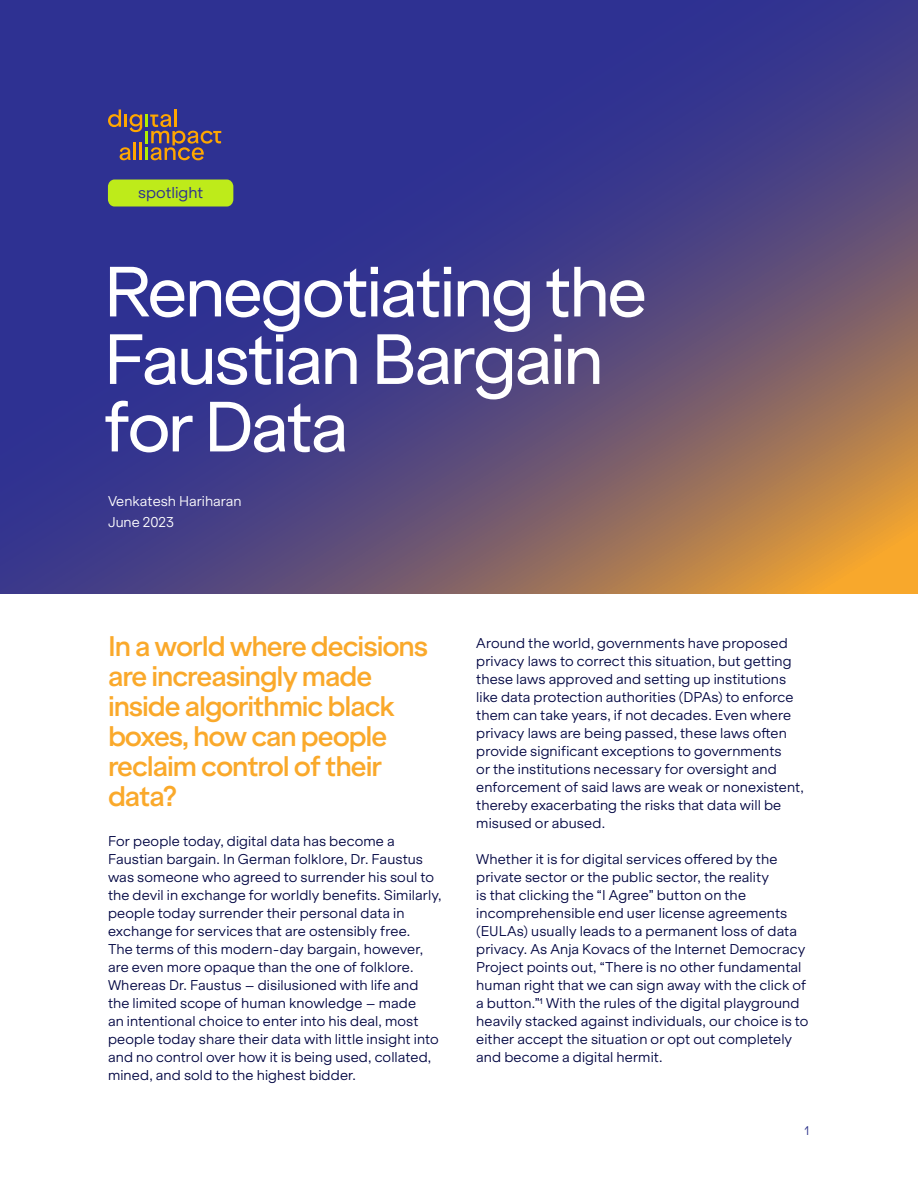
<style>
.page{position:relative;width:918px;height:1188px;background:#fff}
.page>*{position:absolute;margin:0;border:0;box-sizing:border-box;transform-origin:0 0}
.t1{font:67.5px/67.5px "ES Klarheit Grotesk";letter-spacing:-.04em;color:#fff}
.t2{font:600 27px/30px "ES Klarheit Grotesk";letter-spacing:-.04em;color:#faa92b}
.t3{font:15px "ES Klarheit Grotesk";letter-spacing:.005em;color:#2e3192}
.t4{font:300 13.5px/18px "ES Klarheit Grotesk";letter-spacing:.01em;color:#000542}
.t5{font:300 13.5px/21px "ES Klarheit Grotesk";color:#fff}
.t6{font:300 12px "ES Klarheit Grotesk";color:#2e348b}
</style>
<div class="page">
<svg style="left:0;top:0;width:918px;height:594px;background:#4f4481"></svg>
<svg style="left:108px;top:109px;width:113px;height:51px;background:#604f6d"></svg>
<div style="left:108px;top:180px;width:125px;height:27px;background:#beeb1a;border-radius:7px"></div>
<p class="t3" style="left:138px;top:180px;width:67px">spotlight</p>
<h1 class="t1" style="left:104px;top:251px;width:545px">Renegotiating the<br>Faustian Bargain for Data</h1>
<p class="t5" style="left:108px;top:489px;width:135px">Venkatesh Hariharan<br>June 2023</p>
<h2 class="t2" style="left:108px;top:629px;width:322px">In a world where decisions are increasingly made inside algorithmic black boxes, how can people reclaim control of their data?</h2>
<p class="t4" style="left:108px;top:831px;width:335px">For people today, digital data has become a Faustian bargain. In German folklore, Dr. Faustus was someone who agreed to surrender his soul to the devil in exchange for worldly benefits. Similarly, people today surrender their personal data in exchange for services that are ostensibly free.<br>The terms of this modern-day bargain, however, are even more opaque than the one of folklore.<br>Whereas Dr. Faustus – disilusioned with life and the limited scope of human knowledge – made<br>an intentional choice to enter into his deal, most people today share their data with little insight into and no control over how it is being used, collated, mined, and sold to the highest bidder.</p>
<p class="t4" style="left:476px;top:633px;width:329px">Around the world, governments have proposed privacy laws to correct this situation, but getting these laws approved and setting up institutions like data protection authorities (DPAs) to enforce them can take years, if not decades. Even where privacy laws are being passed, these laws often provide significant exceptions to governments<br>or the institutions necessary for oversight and enforcement of said laws are weak or nonexistent, thereby exacerbating the risks that data will be misused or abused.</p>
<p class="t4" style="left:476px;top:849px;width:334px">Whether it is for digital services offered by the private sector or the public sector, the reality<br>is that clicking the “I Agree” button on the incomprehensible end user license agreements (EULAs) usually leads to a permanent loss of data privacy. As Anja Kovacs of the Internet Democracy Project points out, “There is no other fundamental human right that we can sign away with the click of a button.”<sup>1</sup> With the rules of the digital playground heavily stacked against individuals, our choice is to either accept the situation or opt out completely and become a digital hermit.</p>
<p class="t6" style="left:805px;top:1121px;width:7px">1</p>
</div>
